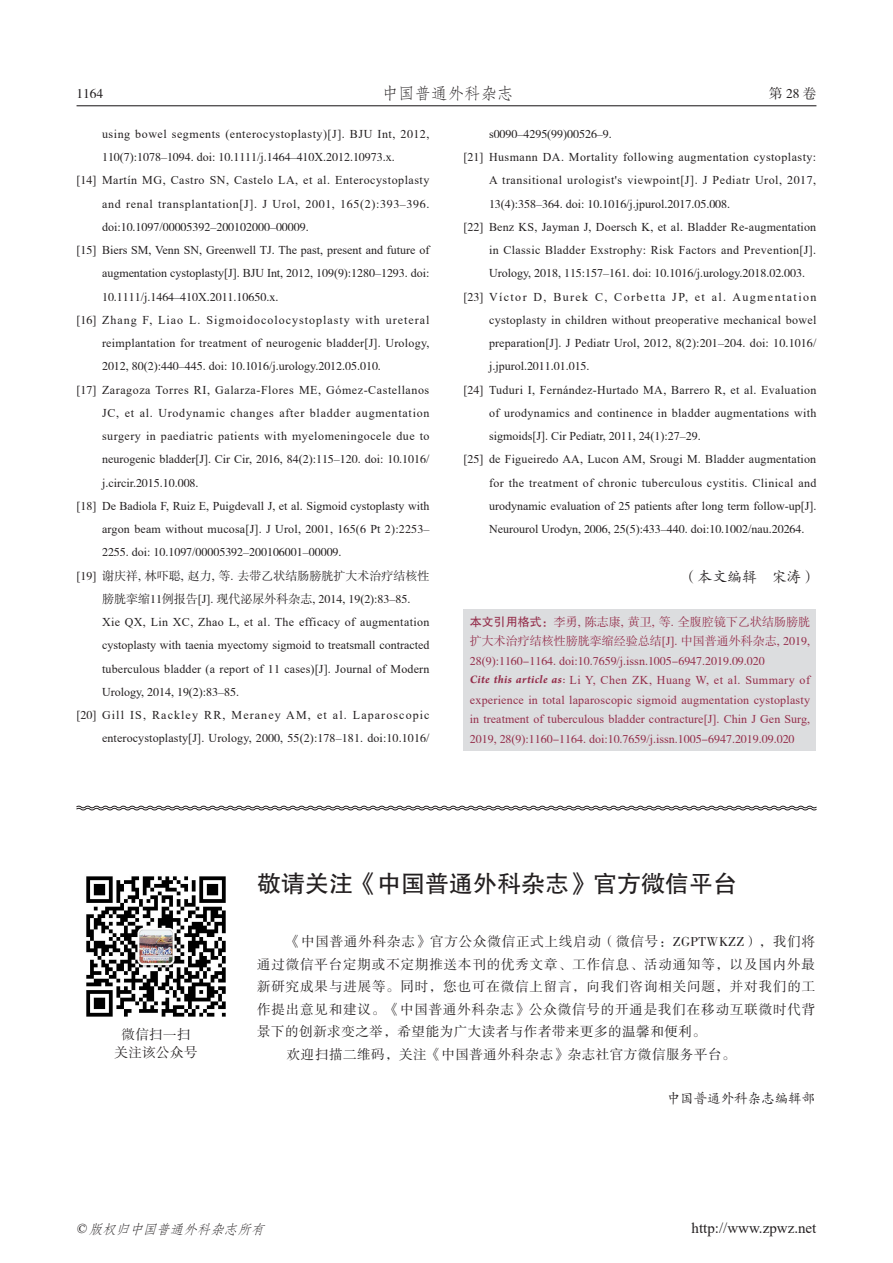
<style>
.page{position:relative;width:893px;height:1263px;background:#fff}
.page>*{position:absolute;margin:0;border:0;box-sizing:border-box;transform-origin:0 0}
.t1{font:24px "FZHTK GBK1 0";color:#231f20}
.t2{font:16.5px "FZFSK GBK1 0";color:#231f20}
.t3{font:15px "Times New Roman";color:#231f20}
.t4{font:15px "FZKTK GBK1 0";letter-spacing:-.01em;color:#231f20}
.t5{font:13.5px/22.5px "FZSSK GBK1 0";letter-spacing:.04em;color:#231f20;text-align:justify}
.t6{font:italic 13.5px "FZFSK GBK1 0";color:#231f20}
.t7{font:13.5px "FZKTK GBK1 0";color:#231f20}
.t8{font:12px/23.2px "Times New Roman";letter-spacing:.02em;color:#231f20;text-align:justify}
.t9{font:12px/19.5px "Times New Roman";letter-spacing:.005em;color:#942d4a;text-align:justify}
.t10{font:12px/19.5px "FZSSK GBK1 0";color:#942d4a;text-align:justify}
.t11{font:12px/23.2px "Times New Roman";letter-spacing:.09em;color:#231f20;text-align:right}
.t12{font:12px/23.2px "Times New Roman";letter-spacing:.045em;color:#231f20}
.t13{font:12px/23.2px "FZSSK GBK1 0";color:#231f20;text-align:center}
.s1{font-family:"FZSSK GBK1 0"}
.s2{font-family:"Times New Roman"}
.s3{font-family:"FZHTK GBK1 0"}
.s4{font-family:"Arno Pro";font-weight:700;font-style:italic}
.s5{font-family:"Arno Pro"}
</style>
<div class="page">
<hr style="left:77px;top:105px;width:739px;height:1px;background:#231f20">
<div style="left:463px;top:609px;width:353px;height:142px;background:#dcdddf"></div>
<svg style="left:76px;top:805px;width:741px;height:6px"></svg>
<img style="left:86px;top:876px;width:140px;height:141px">
<p class="t5" style="left:77px;top:83px;width:28px">1164</p>
<h2 class="t2" style="left:382px;top:85px;width:133px">中国普通外科杂志</h2>
<p class="t5" style="left:769px;top:83px;width:49px">第28卷</p>
<p class="t12" style="left:102px;top:122px;width:329px">using bowel segments (enterocystoplasty)[J]. BJU Int, <span class="s1">2012</span>,<br><span class="s1">110</span>(<span class="s1">7</span>):<span class="s1">1078</span>–<span class="s1">1094</span>. doi: <span class="s1">10</span>.<span class="s1">1111</span>/j.<span class="s1">1464</span>–<span class="s1">410</span>X.<span class="s1">2012</span>.<span class="s1">10973</span>.x.</p>
<p class="t8" style="left:102px;top:168px;width:329px;text-indent:-26px">[<span class="s1">14</span>] Martín MG, Castro SN, Castelo LA, et al. Enterocystoplasty and renal transplantation[J]. J Urol, <span class="s1">2001</span>, <span class="s1">165</span>(<span class="s1">2</span>):<span class="s1">393</span>–<span class="s1">396</span>. doi:<span class="s1">10</span>.<span class="s1">1097</span>/<span class="s1">00005392</span>–<span class="s1">200102000</span>–<span class="s1">00009</span>.</p>
<p class="t8" style="left:102px;top:238px;width:329px;text-indent:-26px">[<span class="s1">15</span>] Biers SM, Venn SN, Greenwell TJ. The past, present and future of augmentation cystoplasty[J]. BJU Int, <span class="s1">2012</span>, <span class="s1">109</span>(<span class="s1">9</span>):<span class="s1">1280</span>–<span class="s1">1293</span>. doi:<br><span class="s1">10</span>.<span class="s1">1111</span>/j.<span class="s1">1464</span>–<span class="s1">410</span>X.<span class="s1">2011</span>.<span class="s1">10650</span>.x.</p>
<p class="t8" style="left:102px;top:308px;width:329px;text-indent:-26px">[<span class="s1">16</span>] Zhang F, Liao L. Sigmoidocolocystoplasty with ureteral reimplantation for treatment of neurogenic bladder[J]. Urology, <span class="s1">2012</span>, <span class="s1">80</span>(<span class="s1">2</span>):<span class="s1">440</span>–<span class="s1">445</span>. doi: <span class="s1">10</span>.<span class="s1">1016</span>/j.urology.<span class="s1">2012</span>.<span class="s1">05</span>.<span class="s1">010</span>.</p>
<p class="t8" style="left:102px;top:378px;width:329px;text-indent:-26px">[<span class="s1">17</span>] Zaragoza Torres RI, Galarza-Flores ME, Gómez-Castellanos JC, et al. Urodynamic changes after bladder augmentation surgery in paediatric patients with myelomeningocele due to neurogenic bladder[J]. Cir Cir, <span class="s1">2016</span>, <span class="s1">84</span>(<span class="s1">2</span>):<span class="s1">115</span>–<span class="s1">120</span>. doi: <span class="s1">10</span>.<span class="s1">1016</span>/ j.circir.<span class="s1">2015</span>.<span class="s1">10</span>.<span class="s1">008</span>.</p>
<p class="t8" style="left:102px;top:494px;width:329px;text-indent:-26px">[<span class="s1">18</span>] De Badiola F, Ruiz E, Puigdevall J, et al. Sigmoid cystoplasty with argon beam without mucosa[J]. J Urol, <span class="s1">2001</span>, <span class="s1">165</span>(<span class="s1">6</span> Pt <span class="s1">2</span>):<span class="s1">2253</span>– <span class="s1">2255</span>. doi: <span class="s1">10</span>.<span class="s1">1097</span>/<span class="s1">00005392</span>–<span class="s1">200106001</span>–<span class="s1">00009</span>.</p>
<p class="t13" style="left:77px;top:564px;width:354px"><span class="s2">[</span>19<span class="s2">]</span> 谢庆祥<span class="s2">,</span> 林吓聪<span class="s2">,</span> 赵力<span class="s2">,</span> 等<span class="s2">.</span> 去带乙状结肠膀胱扩大术治疗结核性膀胱挛缩11例报告<span class="s2">[J].</span> 现代泌尿外科杂志<span class="s2">,</span> 2014<span class="s2">,</span> 19<span class="s2">(</span>2<span class="s2">):</span>83<span class="s2">–</span>85<span class="s2">.</span></p>
<p class="t8" style="left:102px;top:610px;width:329px">Xie QX, Lin XC, Zhao L, et al. The efficacy of augmentation cystoplasty with taenia myectomy sigmoid to treatsmall contracted tuberculous bladder (a report of <span class="s1">11</span> cases)[J]. Journal of Modern Urology, <span class="s1">2014</span>, <span class="s1">19</span>(<span class="s1">2</span>):<span class="s1">83</span>–<span class="s1">85</span>.</p>
<p class="t11" style="left:77px;top:703px;width:355px">[<span class="s1">20</span>] Gill IS, Rackley RR, Meraney AM, et al. Laparoscopic enterocystoplasty[J]. Urology, <span class="s1">2000</span>, <span class="s1">55</span>(<span class="s1">2</span>):<span class="s1">178</span>–<span class="s1">181</span>. doi:<span class="s1">10</span>.<span class="s1">1016</span>/</p>
<p class="t13" style="left:489px;top:123px;width:124px"><span class="s2">s</span>0090<span class="s2">–</span>4295<span class="s2">(</span>99<span class="s2">)</span>00526<span class="s2">–</span>9<span class="s2">.</span></p>
<p class="t8" style="left:489px;top:145px;width:329px;text-indent:-26px">[<span class="s1">21</span>] Husmann DA. Mortality following augmentation cystoplasty:<br>A transitional urologist's viewpoint[J]. J Pediatr Urol, <span class="s1">2017</span>, <span class="s1">13</span>(<span class="s1">4</span>):<span class="s1">358</span>–<span class="s1">364</span>. doi: <span class="s1">10</span>.<span class="s1">1016</span>/j.jpurol.<span class="s1">2017</span>.<span class="s1">05</span>.<span class="s1">008</span>.</p>
<p class="t8" style="left:489px;top:215px;width:329px;text-indent:-26px">[<span class="s1">22</span>] Benz KS, Jayman J, Doersch K, et al. Bladder Re-augmentation in Classic Bladder Exstrophy: Risk Factors and Prevention[J].<br>Urology, <span class="s1">2018</span>, <span class="s1">115</span>:<span class="s1">157</span>–<span class="s1">161</span>. doi: <span class="s1">10</span>.<span class="s1">1016</span>/j.urology.<span class="s1">2018</span>.<span class="s1">02</span>.<span class="s1">003</span>.</p>
<p class="t8" style="left:489px;top:285px;width:329px;text-indent:-26px">[<span class="s1">23</span>] Víctor D, Burek C, Corbetta JP, et al. Augmentation cystoplasty in children without preoperative mechanical bowel preparation[J]. J Pediatr Urol, <span class="s1">2012</span>, <span class="s1">8</span>(<span class="s1">2</span>):<span class="s1">201</span>–<span class="s1">204</span>. doi: <span class="s1">10</span>.<span class="s1">1016</span>/ j.jpurol.<span class="s1">2011</span>.<span class="s1">01</span>.<span class="s1">015</span>.</p>
<p class="t8" style="left:489px;top:378px;width:329px;text-indent:-26px">[<span class="s1">24</span>] Tuduri I, Fernández-Hurtado MA, Barrero R, et al. Evaluation of urodynamics and continence in bladder augmentations with sigmoids[J]. Cir Pediatr, <span class="s1">2011</span>, <span class="s1">24</span>(<span class="s1">1</span>):<span class="s1">27</span>–<span class="s1">29</span>.</p>
<p class="t8" style="left:489px;top:447px;width:329px;text-indent:-26px">[<span class="s1">25</span>] de Figueiredo AA, Lucon AM, Srougi M. Bladder augmentation for the treatment of chronic tuberculous cystitis. Clinical and urodynamic evaluation of <span class="s1">25</span> patients after long term follow-up[J].<br>Neurourol Urodyn, <span class="s1">2006</span>, <span class="s1">25</span>(<span class="s1">5</span>):<span class="s1">433</span>–<span class="s1">440</span>. doi:<span class="s1">10</span>.<span class="s1">1002</span>/nau.<span class="s1">20264</span>.</p>
<p class="t4" style="left:683px;top:569px;width:135px">（本文编辑　宋涛）</p>
<p class="t10" style="left:470px;top:612px;width:342px"><span class="s3">本文引用格式：</span>李勇<span class="s2">,</span> 陈志康<span class="s2">,</span> 黄卫<span class="s2">,</span> 等<span class="s2">.</span> 全腹腔镜下乙状结肠膀胱扩大术治疗结核性膀胱挛缩经验总结<span class="s2">[J].</span> 中国普通外科杂志<span class="s2">,</span> 2019<span class="s2">, </span>28<span class="s2">(</span>9<span class="s2">):</span>1160-1164<span class="s2">. doi:</span>10<span class="s2">.</span>7659<span class="s2">/j.issn.</span>1005-6947<span class="s2">.</span>2019<span class="s2">.</span>09<span class="s2">.</span>020</p>
<p class="t9" style="left:470px;top:670px;width:342px"><span class="s4">Cite this article as</span><span class="s5">:</span> Li Y, Chen ZK, Huang W, et al. Summary of experience in total laparoscopic sigmoid augmentation cystoplasty in treatment of tuberculous bladder contracture[J]. Chin J Gen Surg, <span class="s1">2019</span>, <span class="s1">28</span>(<span class="s1">9</span>):<span class="s1">1160-1164</span>. doi:<span class="s1">10</span>.<span class="s1">7659</span>/j.issn.<span class="s1">1005-6947</span>.<span class="s1">2019</span>.<span class="s1">09</span>.<span class="s1">020</span></p>
<p class="t5" style="left:121px;top:1023px;width:71px">微信扫一扫</p>
<p class="t5" style="left:114px;top:1041px;width:85px">关注该公众号</p>
<p class="t1" style="left:257px;top:870px;width:481px">敬请关注《中国普通外科杂志》官方微信平台</p>
<p class="t5" style="left:257px;top:931px;width:560px;text-indent:30px">《中国普通外科杂志》官方公众微信正式上线启动（微信号：ZGPTWKZZ），我们将通过微信平台定期或不定期推送本刊的优秀文章、工作信息、活动通知等，以及国内外最新研究成果与进展等。同时，您也可在微信上留言，向我们咨询相关问题，并对我们的工作提出意见和建议。《中国普通外科杂志》公众微信号的开通是我们在移动互联微时代背景下的创新求变之举，希望能为广大读者与作者带来更多的温馨和便利。</p>
<p class="t5" style="left:287px;top:1043px;width:450px">欢迎扫描二维码，关注《中国普通外科杂志》杂志社官方微信服务平台。</p>
<p class="t7" style="left:667px;top:1091px;width:150px">中国普通外科杂志编辑部</p>
<p class="t6" style="left:76px;top:1221px;width:194px"><span class="s2">©</span> 版权归中国普通外科杂志所有</p>
<p class="t3" style="left:692px;top:1217px;width:126px">http://www.zpwz.net</p>
</div>
